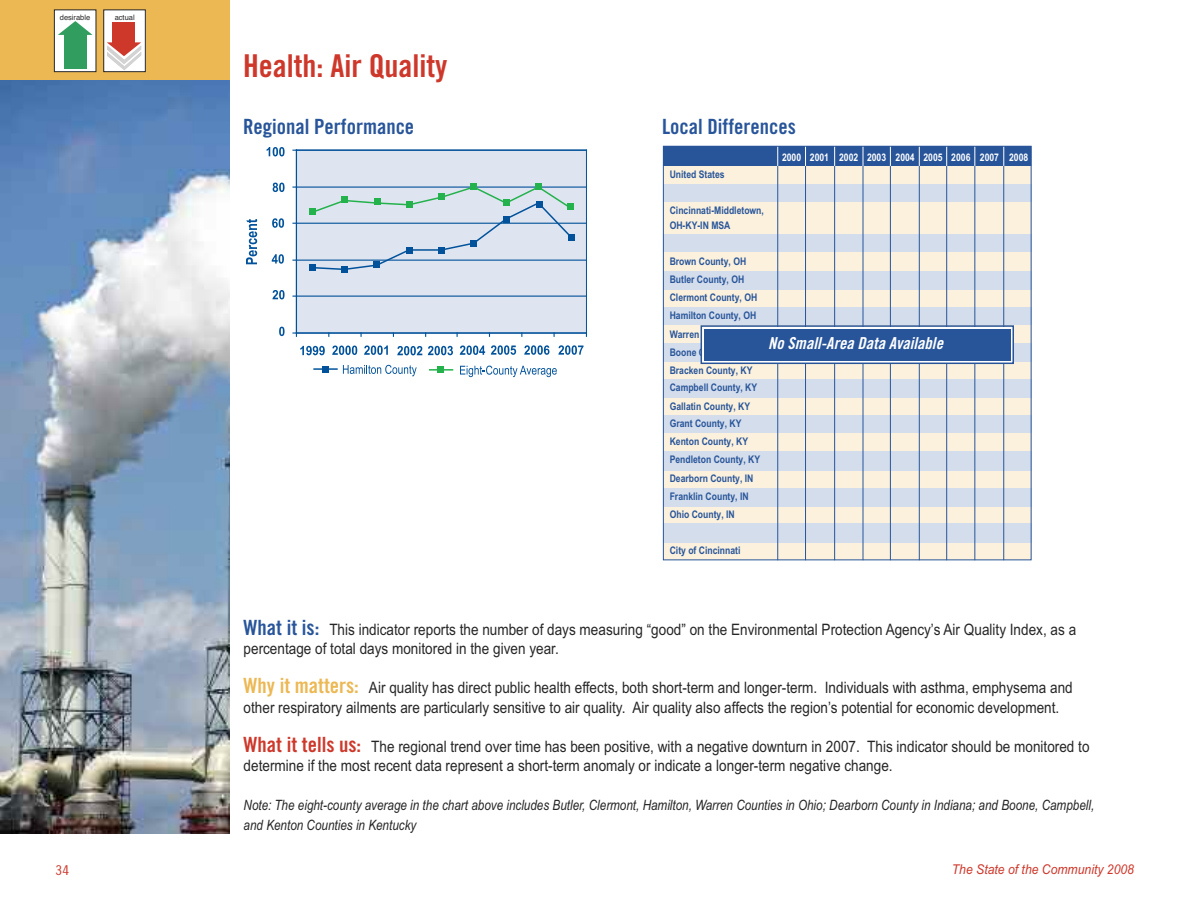
<style>
.page{position:relative;width:1188px;height:918px;background:#fff}
.page>*{position:absolute;margin:0;border:0;box-sizing:border-box;transform-origin:0 0}
.t1{font:31.5px "Trade Gothic Bold Cond Twenty";color:#ce382b}
.t2{font:21px "Trade Gothic Bold Cond Twenty";color:#28559a}
.t3{font:16.5px "Trade Gothic Bold Cond Twenty Obl";letter-spacing:.005em;color:#fff}
.t4{font:15.75px/19.5px "Arial Narrow";color:#272627;scale:1.05 1}
.t5{font:italic 14.25px/19.5px "Arial Narrow";color:#272627}
.t6{font:italic 13.5px "Arial Narrow";color:#ce382b;scale:1.1 1}
.t7{font:13.5px "Trade Gothic Cond Eighteen";color:#ce382b;scale:1.15 1}
.t8{font:700 10.5px/18px "Arial Narrow";color:#28559a}
.t9{font:700 10.5px "Arial Narrow";color:#fff}
.t10{font:7.5px "Helvetica";color:#272627}
.s1{font-family:"Trade Gothic Bold Cond Twenty";font-size:21px;color:#28559a}
.s2{font-family:"Trade Gothic Bold Cond Twenty";font-size:21px;color:#ecb854}
.s3{font-family:"Trade Gothic Bold Cond Twenty";font-size:21px;color:#ce382b}
</style>
<div class="page">
<img style="left:0;top:80px;width:230px;height:754px">
<div style="left:0;top:0;width:230px;height:80px;background:#ecb854"></div>
<div style="left:54px;top:10px;width:42px;height:62px;background:#fff"></div>
<div style="left:54px;top:10px;width:42px;height:62px;border:1px solid #272627"></div>
<div style="left:64px;top:31px;width:23px;height:38px;background:#319d5f"></div>
<svg style="left:58px;top:21px;width:35px;height:14px"></svg>
<div style="left:663px;top:507px;width:369px;height:17px;background:#fbf1dd"></div>
<div style="left:663px;top:542px;width:369px;height:18px;background:#fbf1dd"></div>
<div style="left:663px;top:487px;width:369px;height:20px;background:#d4ddeb"></div>
<div style="left:663px;top:523px;width:369px;height:20px;background:#d4ddeb"></div>
<div style="left:663px;top:166px;width:369px;height:18px;background:#fbf1dd"></div>
<div style="left:663px;top:202px;width:369px;height:34px;background:#fbf1dd"></div>
<div style="left:663px;top:252px;width:369px;height:20px;background:#fbf1dd"></div>
<div style="left:663px;top:290px;width:369px;height:18px;background:#fbf1dd"></div>
<div style="left:663px;top:325px;width:369px;height:18px;background:#fbf1dd"></div>
<div style="left:663px;top:361px;width:369px;height:19px;background:#fbf1dd"></div>
<div style="left:663px;top:398px;width:369px;height:18px;background:#fbf1dd"></div>
<div style="left:663px;top:433px;width:369px;height:18px;background:#fbf1dd"></div>
<div style="left:663px;top:470px;width:369px;height:17px;background:#fbf1dd"></div>
<div style="left:663px;top:184px;width:369px;height:18px;background:#d4ddeb"></div>
<div style="left:663px;top:235px;width:369px;height:17px;background:#d4ddeb"></div>
<div style="left:663px;top:272px;width:369px;height:18px;background:#d4ddeb"></div>
<div style="left:663px;top:308px;width:369px;height:17px;background:#d4ddeb"></div>
<div style="left:663px;top:343px;width:369px;height:18px;background:#d4ddeb"></div>
<div style="left:663px;top:380px;width:369px;height:18px;background:#d4ddeb"></div>
<div style="left:663px;top:416px;width:369px;height:17px;background:#d4ddeb"></div>
<div style="left:663px;top:451px;width:369px;height:19px;background:#d4ddeb"></div>
<div style="left:663px;top:146px;width:369px;height:20px;background:#28559a"></div>
<hr style="left:974px;top:166px;width:1px;height:394px;background:#28559a">
<hr style="left:1003px;top:166px;width:1px;height:394px;background:#28559a">
<hr style="left:946px;top:166px;width:1px;height:394px;background:#28559a">
<hr style="left:919px;top:166px;width:1px;height:394px;background:#28559a">
<hr style="left:890px;top:166px;width:1px;height:394px;background:#28559a">
<hr style="left:863px;top:166px;width:1px;height:394px;background:#28559a">
<hr style="left:834px;top:166px;width:1px;height:394px;background:#28559a">
<hr style="left:805px;top:166px;width:1px;height:394px;background:#28559a">
<hr style="left:777px;top:166px;width:1px;height:394px;background:#28559a">
<svg style="left:777px;top:148px;width:1px;height:18px"></svg>
<svg style="left:805px;top:148px;width:1px;height:18px"></svg>
<svg style="left:834px;top:148px;width:1px;height:18px"></svg>
<svg style="left:863px;top:148px;width:1px;height:18px"></svg>
<svg style="left:890px;top:148px;width:1px;height:18px"></svg>
<svg style="left:919px;top:148px;width:1px;height:18px"></svg>
<svg style="left:946px;top:148px;width:1px;height:18px"></svg>
<svg style="left:974px;top:148px;width:1px;height:18px"></svg>
<svg style="left:1003px;top:148px;width:1px;height:18px"></svg>
<div style="left:663px;top:146px;width:369px;height:414px;border:1px solid #28559a"></div>
<svg style="left:704px;top:328px;width:307px;height:33px"></svg>
<div style="left:701px;top:325px;width:313px;height:39px;border:2px solid #28559a"></div>
<div style="left:704px;top:329px;width:306px;height:31px;background:#28559a"></div>
<div style="left:296px;top:150px;width:291px;height:183px;background:#dfe4f1"></div>
<svg style="left:246px;top:219px;width:11px;height:45px"></svg>
<svg style="left:267px;top:147px;width:18px;height:9px"></svg>
<svg style="left:279px;top:327px;width:6px;height:9px"></svg>
<svg style="left:272px;top:218px;width:12px;height:10px"></svg>
<svg style="left:272px;top:290px;width:13px;height:9px"></svg>
<svg style="left:272px;top:254px;width:12px;height:10px"></svg>
<svg style="left:273px;top:183px;width:12px;height:9px"></svg>
<hr style="left:313px;top:368px;width:25px;height:2px;background:#01529a">
<div style="left:322px;top:366px;width:7px;height:6px;background:#01529a"></div>
<svg style="left:343px;top:365px;width:74px;height:11px"></svg>
<hr style="left:296px;top:296px;width:290px;height:1px;background:#01529a">
<hr style="left:296px;top:260px;width:290px;height:1px;background:#01529a">
<hr style="left:296px;top:223px;width:290px;height:1px;background:#01529a">
<hr style="left:296px;top:187px;width:290px;height:1px;background:#01529a">
<hr style="left:296px;top:150px;width:290px;height:1px;background:#01529a">
<hr style="left:586px;top:150px;width:1px;height:183px;background:#01529a">
<hr style="left:296px;top:150px;width:1px;height:183px;background:#01529a">
<hr style="left:296px;top:332px;width:290px;height:2px;background:#01529a">
<svg style="left:364px;top:345px;width:24px;height:10px"></svg>
<svg style="left:332px;top:346px;width:25px;height:9px"></svg>
<svg style="left:460px;top:346px;width:25px;height:9px"></svg>
<svg style="left:524px;top:345px;width:25px;height:10px"></svg>
<svg style="left:558px;top:345px;width:26px;height:10px"></svg>
<svg style="left:491px;top:345px;width:25px;height:10px"></svg>
<svg style="left:428px;top:346px;width:25px;height:9px"></svg>
<svg style="left:397px;top:346px;width:25px;height:9px"></svg>
<svg style="left:300px;top:346px;width:25px;height:9px"></svg>
<hr style="left:429px;top:369px;width:24px;height:2px;background:#23b24b">
<div style="left:437px;top:366px;width:7px;height:7px;background:#23b24b"></div>
<svg style="left:460px;top:366px;width:97px;height:11px"></svg>
<div style="left:568px;top:203px;width:6px;height:7px;background:#23b24b"></div>
<div style="left:535px;top:183px;width:7px;height:7px;background:#23b24b"></div>
<div style="left:470px;top:184px;width:7px;height:6px;background:#23b24b"></div>
<div style="left:309px;top:208px;width:7px;height:7px;background:#23b24b"></div>
<svg style="left:310px;top:186px;width:263px;height:84px"></svg>
<div style="left:341px;top:266px;width:7px;height:7px;background:#01529a"></div>
<div style="left:309px;top:264px;width:7px;height:7px;background:#01529a"></div>
<div style="left:568px;top:234px;width:7px;height:6px;background:#01529a"></div>
<div style="left:104px;top:10px;width:41px;height:62px;background:#fff"></div>
<div style="left:103px;top:10px;width:43px;height:62px;border:1px solid #272627"></div>
<div style="left:113px;top:23px;width:22px;height:20px;background:#ce382b"></div>
<svg style="left:107px;top:42px;width:34px;height:28px"></svg>
<p class="t10" style="left:60px;top:13px;width:32px">desirable</p>
<p class="t10" style="left:115px;top:13px;width:22px">actual</p>
<h1 class="t1" style="left:243px;top:54px;width:206px">Health: Air Quality</h1>
<h2 class="t2" style="left:243px;top:119px;width:173px">Regional Performance</h2>
<h2 class="t2" style="left:662px;top:119px;width:136px">Local Differences</h2>
<p class="t8" style="left:670px;top:165px;width:57px">United States</p>
<p class="t8" style="left:670px;top:203px;width:96px;line-height:15px">Cincinnati-Middletown,<br>OH-KY-IN MSA</p>
<p class="t8" style="left:670px;top:252px;width:89px">Brown County, OH<br>Butler County, OH<br>Clermont County, OH<br>Hamilton County, OH</p>
<p class="t9" style="left:782px;top:151px;width:248px">2000 2001 2002 2003 2004 2005 2006 2007 2008</p>
<p class="t8" style="left:670px;top:363px;width:89px;line-height:16.5px">Bracken County, KY<br>Campbell County, KY</p>
<p class="t8" style="left:670px;top:399px;width:82px;line-height:16.5px">Gallatin County, KY<br>Grant County, KY</p>
<p class="t8" style="left:670px;top:432px;width:92px">Kenton County, KY<br>Pendleton County, KY</p>
<p class="t8" style="left:670px;top:470px;width:85px">Dearborn County, IN<br>Franklin County, IN<br>Ohio County, IN</p>
<p class="t8" style="left:670px;top:542px;width:72px">City of Cincinnati</p>
<p class="t3" style="left:768px;top:337px;width:176px">No Small-Area Data Available</p>
<p class="t4" style="left:244px;top:619px;width:795px"><span class="s1">What it is:</span> This indicator reports the number of days measuring “good” on the Environmental Protection Agency’s Air Quality Index, as a percentage of total days monitored in the given year.</p>
<p class="t4" style="left:244px;top:678px;width:791px"><span class="s2">Why it matters:</span> Air quality has direct public health effects, both short-term and longer-term. Individuals with asthma, emphysema and other respiratory ailments are particularly sensitive to air quality. Air quality also affects the region’s potential for economic development.</p>
<p class="t4" style="left:244px;top:736px;width:807px"><span class="s3">What it tells us:</span> The regional trend over time has been positive, with a negative downturn in 2007. This indicator should be monitored to determine if the most recent data represent a short-term anomaly or indicate a longer-term negative change.</p>
<p class="t5" style="left:244px;top:795px;width:852px">Note: The eight-county average in the chart above includes Butler, Clermont, Hamilton, Warren Counties in Ohio; Dearborn County in Indiana; and Boone, Campbell, and Kenton Counties in Kentucky</p>
<p class="t7" style="left:56px;top:865px;width:13px">34</p>
<p class="t6" style="left:952px;top:861px;width:167px">The State of the Community 2008</p>
</div>
